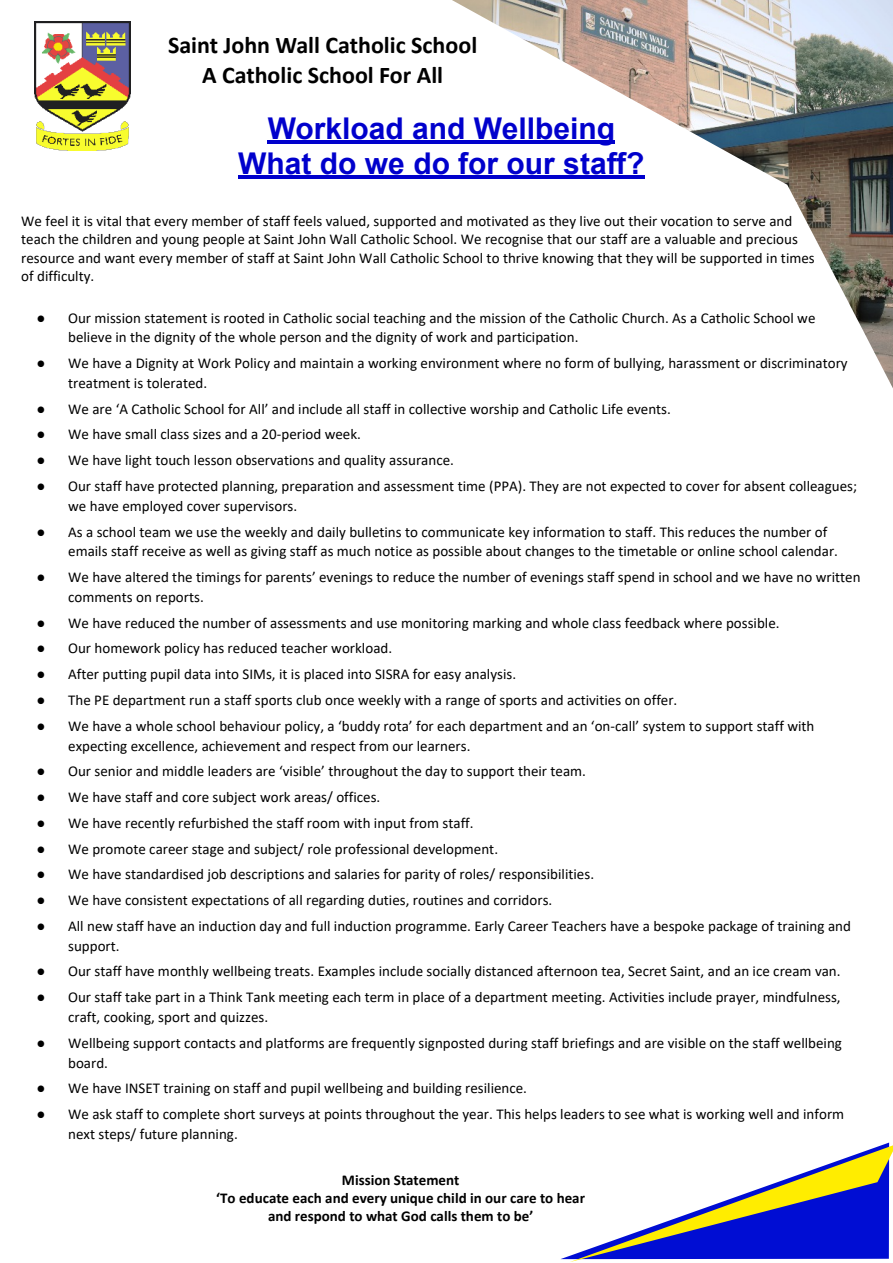
<style>
.page{position:relative;width:893px;height:1263px;background:#fff}
.page>*{position:absolute;margin:0;border:0;box-sizing:border-box;transform-origin:0 0}
.t1{font:700 30px/34.3px "Arial";color:#00c;text-align:center}
.t2{font:700 24px/29.2px "Calibri";color:#000;text-align:center}
.t3{font:15px/19.8px "Calibri";color:#000}
.t4{font:700 15px/18.3px "Calibri";color:#000;text-align:center}
.s1{font-family:"Times New Roman"}
</style>
<div class="page">
<img style="left:429px;top:0;width:464px;height:388px">
<hr style="left:268px;top:141px;width:347px;height:3px;background:#00c">
<hr style="left:238px;top:175px;width:406px;height:3px;background:#00c">
<img style="left:34px;top:21px;width:96px;height:129px">
<svg style="left:560px;top:1142px;width:333px;height:120px"></svg>
<h2 class="t2" style="left:168px;top:33px;width:311px">Saint John Wall Catholic School<br>A Catholic School For All</h2>
<h1 class="t1" style="left:238px;top:114px;width:408px">Workload and Wellbeing<br>What do we do for our staff?</h1>
<p class="t3" style="left:21px;top:213px;width:795px;line-height:18.3px">We feel it is vital that every member of staff feels valued, supported and motivated as they live out their vocation to serve and teach the children and young people at Saint John Wall Catholic School. We recognise that our staff are a valuable and precious resource and want every member of staff at Saint John Wall Catholic School to thrive knowing that they will be supported in times of difficulty.</p>
<p class="t3" style="left:68px;top:309px;width:749px;text-indent:-32px"><span class="s1">●</span> Our mission statement is rooted in Catholic social teaching and the mission of the Catholic Church. As a Catholic School we believe in the dignity of the whole person and the dignity of work and participation.</p>
<p class="t3" style="left:68px;top:354px;width:781px;text-indent:-32px"><span class="s1">●</span> We have a Dignity at Work Policy and maintain a working environment where no form of bullying, harassment or discriminatory treatment is tolerated.</p>
<p class="t3" style="left:36px;top:400px;width:636px"><span class="s1">●</span> We are ‘A Catholic School for All’ and include all staff in collective worship and Catholic Life events.</p>
<p class="t3" style="left:36px;top:426px;width:326px"><span class="s1">●</span> We have small class sizes and a 20-period week.</p>
<p class="t3" style="left:36px;top:452px;width:419px"><span class="s1">●</span> We have light touch lesson observations and quality assurance.</p>
<p class="t3" style="left:68px;top:477px;width:790px;text-indent:-32px"><span class="s1">●</span> Our staff have protected planning, preparation and assessment time (PPA). They are not expected to cover for absent colleagues; we have employed cover supervisors.</p>
<p class="t3" style="left:68px;top:523px;width:771px;text-indent:-32px"><span class="s1">●</span> As a school team we use the weekly and daily bulletins to communicate key information to staff. This reduces the number of emails staff receive as well as giving staff as much notice as possible about changes to the timetable or online school calendar.</p>
<p class="t3" style="left:68px;top:568px;width:794px;text-indent:-32px"><span class="s1">●</span> We have altered the timings for parents’ evenings to reduce the number of evenings staff spend in school and we have no written comments on reports.</p>
<p class="t3" style="left:36px;top:614px;width:745px"><span class="s1">●</span> We have reduced the number of assessments and use monitoring marking and whole class feedback where possible.</p>
<p class="t3" style="left:36px;top:640px;width:357px"><span class="s1">●</span> Our homework policy has reduced teacher workload.</p>
<p class="t3" style="left:36px;top:665px;width:481px"><span class="s1">●</span> After putting pupil data into SIMs, it is placed into SISRA for easy analysis.</p>
<p class="t3" style="left:36px;top:691px;width:642px"><span class="s1">●</span> The PE department run a staff sports club once weekly with a range of sports and activities on offer.</p>
<p class="t3" style="left:68px;top:717px;width:748px;text-indent:-32px"><span class="s1">●</span> We have a whole school behaviour policy, a ‘buddy rota’ for each department and an ‘on-call’ system to support staff with expecting excellence, achievement and respect from our learners.</p>
<p class="t3" style="left:36px;top:763px;width:551px"><span class="s1">●</span> Our senior and middle leaders are ‘visible’ throughout the day to support their team.</p>
<p class="t3" style="left:36px;top:788px;width:345px"><span class="s1">●</span> We have staff and core subject work areas/ offices.</p>
<p class="t3" style="left:36px;top:814px;width:439px"><span class="s1">●</span> We have recently refurbished the staff room with input from staff.</p>
<p class="t3" style="left:36px;top:840px;width:463px"><span class="s1">●</span> We promote career stage and subject/ role professional development.</p>
<p class="t3" style="left:36px;top:866px;width:559px"><span class="s1">●</span> We have standardised job descriptions and salaries for parity of roles/ responsibilities.</p>
<p class="t3" style="left:36px;top:891px;width:517px"><span class="s1">●</span> We have consistent expectations of all regarding duties, routines and corridors.</p>
<p class="t3" style="left:68px;top:917px;width:784px;text-indent:-32px"><span class="s1">●</span> All new staff have an induction day and full induction programme. Early Career Teachers have a bespoke package of training and support.</p>
<p class="t3" style="left:36px;top:963px;width:806px"><span class="s1">●</span> Our staff have monthly wellbeing treats. Examples include socially distanced afternoon tea, Secret Saint, and an ice cream van.</p>
<p class="t3" style="left:68px;top:988px;width:774px;text-indent:-32px"><span class="s1">●</span> Our staff take part in a Think Tank meeting each term in place of a department meeting. Activities include prayer, mindfulness, craft, cooking, sport and quizzes.</p>
<p class="t3" style="left:68px;top:1034px;width:775px;text-indent:-32px"><span class="s1">●</span> Wellbeing support contacts and platforms are frequently signposted during staff briefings and are visible on the staff wellbeing board.</p>
<p class="t3" style="left:36px;top:1080px;width:492px"><span class="s1">●</span> We have INSET training on staff and pupil wellbeing and building resilience.</p>
<p class="t3" style="left:68px;top:1105px;width:777px;text-indent:-32px"><span class="s1">●</span> We ask staff to complete short surveys at points throughout the year. This helps leaders to see what is working well and inform next steps/ future planning.</p>
<p class="t4" style="left:216px;top:1172px;width:370px">Mission Statement<br>‘To educate each and every unique child in our care to hear and respond to what God calls them to be’</p>
</div>
